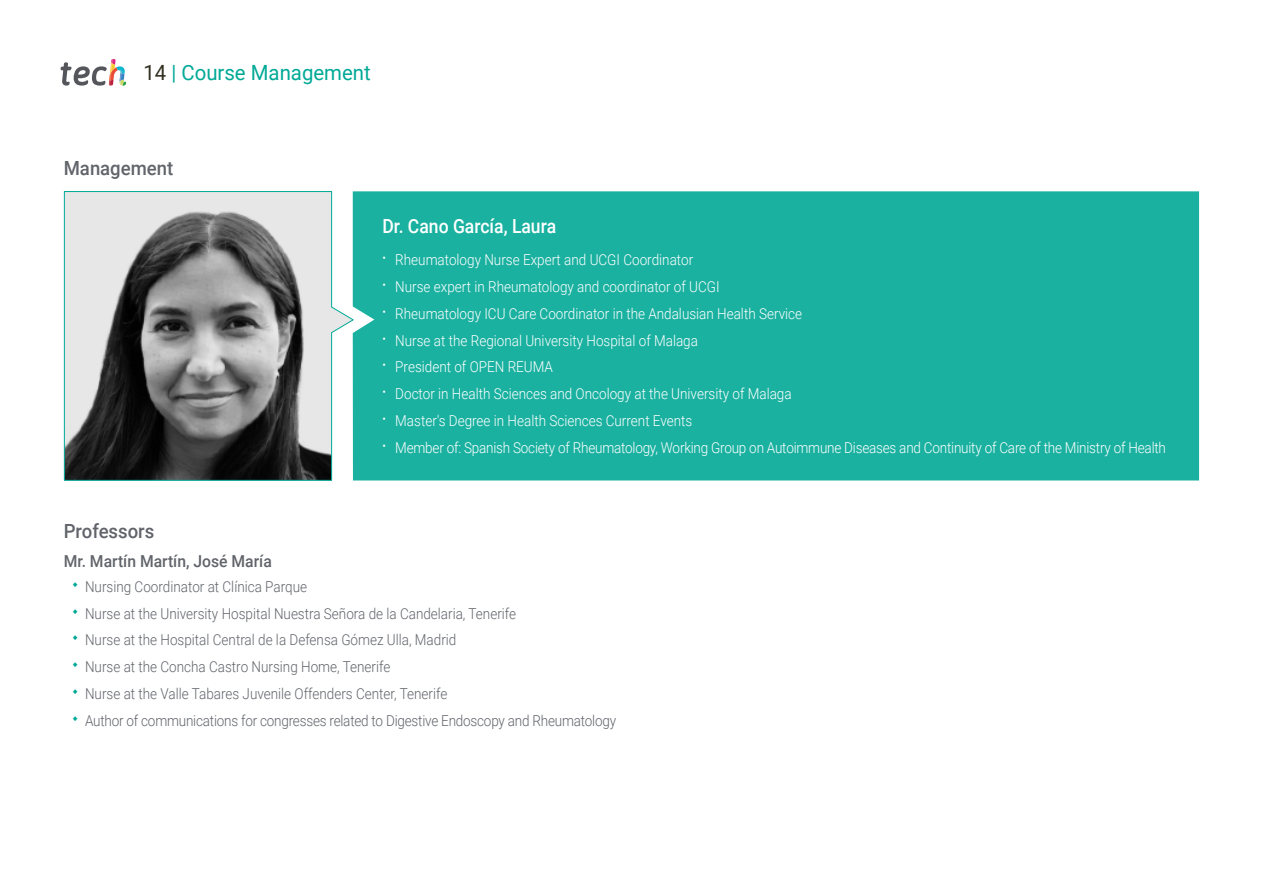
<style>
.page{position:relative;width:1263px;height:893px;background:#fff}
.page>*{position:absolute;margin:0;border:0;box-sizing:border-box;transform-origin:0 0}
.t1{font:21px "Roboto";color:#00a996}
.t2{font:500 19.5px "Roboto";color:#61646a;scale:.95 1}
.t3{font:500 19.5px "Roboto";color:#fff;scale:.9 1}
.t4{font:500 16.5px "Roboto";color:#61646a;scale:.95 1}
.t5{font:300 15px "Roboto";color:#fff;scale:.9 1}
.t6{font:300 15px/26.7px "Roboto";color:#61646a;scale:.9 1}
.s1{color:#312e20}
</style>
<div class="page">
<svg style="left:61px;top:59px;width:65px;height:27px"></svg>
<div style="left:354px;top:191px;width:845px;height:289px;background:#1ab1a0"></div>
<svg style="left:64px;top:191px;width:290px;height:290px;background:#8d9090"></svg>
<h1 class="t1" style="left:144px;top:57px;width:229px"><span class="s1">14</span> | Course Management</h1>
<h2 class="t2" style="left:64px;top:154px;width:117px">Management</h2>
<h2 class="t3" style="left:382px;top:212px;width:194px">Dr. Cano García, Laura</h2>
<p class="t5" style="left:382px;top:249px;width:347px"><sup>•</sup> Rheumatology Nurse Expert and UCGI Coordinator</p>
<p class="t5" style="left:382px;top:276px;width:376px"><sup>•</sup> Nurse expert in Rheumatology and coordinator of UCGI</p>
<p class="t5" style="left:382px;top:303px;width:468px"><sup>•</sup> Rheumatology ICU Care Coordinator in the Andalusian Health Service</p>
<p class="t5" style="left:382px;top:330px;width:352px"><sup>•</sup> Nurse at the Regional University Hospital of Malaga</p>
<p class="t5" style="left:382px;top:356px;width:191px"><sup>•</sup> President of OPEN REUMA</p>
<p class="t5" style="left:382px;top:383px;width:456px"><sup>•</sup> Doctor in Health Sciences and Oncology at the University of Malaga</p>
<p class="t5" style="left:382px;top:410px;width:346px"><sup>•</sup> Master's Degree in Health Sciences Current Events</p>
<p class="t5" style="left:382px;top:437px;width:872px"><sup>•</sup> Member of: Spanish Society of Rheumatology, Working Group on Autoimmune Diseases and Continuity of Care of the Ministry of Health</p>
<h2 class="t2" style="left:64px;top:517px;width:97px">Professors</h2>
<p class="t4" style="left:64px;top:550px;width:221px">Mr. Martín Martín, José María</p>
<p class="t6" style="left:85px;top:573px;width:591px">Nursing Coordinator at Clínica Parque<br>Nurse at the University Hospital Nuestra Señora de la Candelaria, Tenerife<br>Nurse at the Hospital Central de la Defensa Gómez Ulla, Madrid<br>Nurse at the Concha Castro Nursing Home, Tenerife<br>Nurse at the Valle Tabares Juvenile Offenders Center, Tenerife<br>Author of communications for congresses related to Digestive Endoscopy and Rheumatology</p>
</div>
